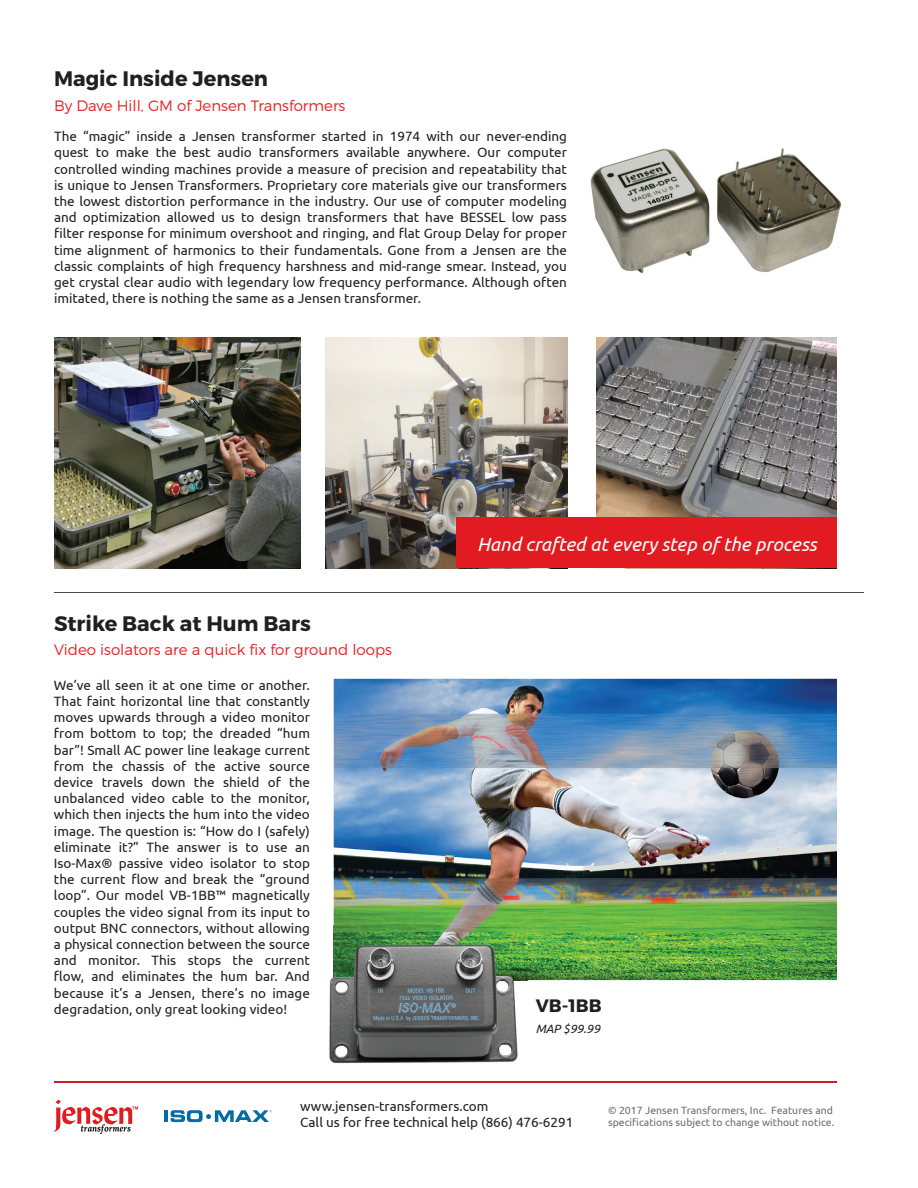
<style>
.page{position:relative;width:918px;height:1188px;background:#fff}
.page>*{position:absolute;margin:0;border:0;box-sizing:border-box;transform-origin:0 0}
.t1{font:700 21px "Montserrat";color:#231f20}
.t2{font:italic 18.9px "Ubuntu";color:#fff}
.t3{font:700 18px "Montserrat";color:#231f20}
.t4{font:300 15px "Montserrat";color:#ea1e24}
.t5{font:13.5px/16.2px "Ubuntu";color:#231f20;text-align:justify}
.t6{font:italic 12px "Ubuntu";color:#231f20}
.t7{font:10.5px/12.6px "Ubuntu";color:#6c6d70}
</style>
<div class="page">
<img style="left:334px;top:679px;width:503px;height:301px">
<img style="left:590px;top:148px;width:252px;height:125px">
<img style="left:54px;top:338px;width:246px;height:230px">
<img style="left:326px;top:338px;width:242px;height:230px">
<img style="left:596px;top:338px;width:241px;height:180px">
<div style="left:457px;top:518px;width:380px;height:50px;background:#e21a21"></div>
<svg style="left:54px;top:1100px;width:84px;height:34px"></svg>
<img style="left:329px;top:926px;width:198px;height:138px">
<img style="left:334px;top:926px;width:193px;height:54px">
<hr style="left:54px;top:592px;width:810px;height:1px;background:#4d4542">
<hr style="left:54px;top:1081px;width:783px;height:2px;background:#c82026">
<svg style="left:165px;top:1110px;width:107px;height:12px"></svg>
<h1 class="t1" style="left:54px;top:65px;width:216px">Magic Inside Jensen</h1>
<p class="t4" style="left:54px;top:96px;width:293px">By Dave Hill, GM of Jensen Transformers</p>
<p class="t5" style="left:54px;top:128px;width:515px">The “magic” inside a Jensen transformer started in 1974 with our never-ending quest to make the best audio transformers available anywhere. Our computer controlled winding machines provide a measure of precision and repeatability that is unique to Jensen Transformers. Proprietary core materials give our transformers the lowest distortion performance in the industry. Our use of computer modeling and optimization allowed us to design transformers that have BESSEL low pass filter response for minimum overshoot and ringing, and flat Group Delay for proper time alignment of harmonics to their fundamentals. Gone from a Jensen are the classic complaints of high frequency harshness and mid-range smear. Instead, you get crystal clear audio with legendary low frequency performance. Although often imitated, there is nothing the same as a Jensen transformer.</p>
<h1 class="t1" style="left:54px;top:610px;width:258px">Strike Back at Hum Bars</h1>
<p class="t4" style="left:54px;top:641px;width:340px">Video isolators are a quick fix for ground loops</p>
<p class="t5" style="left:54px;top:676px;width:257px">We’ve all seen it at one time or another.<br>That faint horizontal line that constantly moves upwards through a video monitor from bottom to top; the dreaded “hum bar”! Small AC power line leakage current from the chassis of the active source device travels down the shield of the unbalanced video cable to the monitor, which then injects the hum into the video image. The question is: “How do I (safely) eliminate it?” The answer is to use an Iso-Max® passive video isolator to stop the current flow and break the “ground loop”. Our model VB-1BB™ magnetically couples the video signal from its input to output BNC connectors, without allowing a physical connection between the source and monitor. This stops the current flow, and eliminates the hum bar. And because it’s a Jensen, there’s no image degradation, only great looking video!</p>
<h2 class="t2" style="left:477px;top:533px;width:341px">Hand crafted at every step of the process</h2>
<h3 class="t3" style="left:536px;top:995px;width:67px">VB-1BB</h3>
<p class="t6" style="left:536px;top:1022px;width:66px">MAP $99.99</p>
<p class="t5" style="left:300px;top:1097px;width:275px">www.jensen-transformers.com<br>Call us for free technical help (866) 476-6291</p>
<p class="t7" style="left:608px;top:1103px;width:228px">© 2017 Jensen Transformers, Inc. Features and specifications subject to change without notice.</p>
</div>
